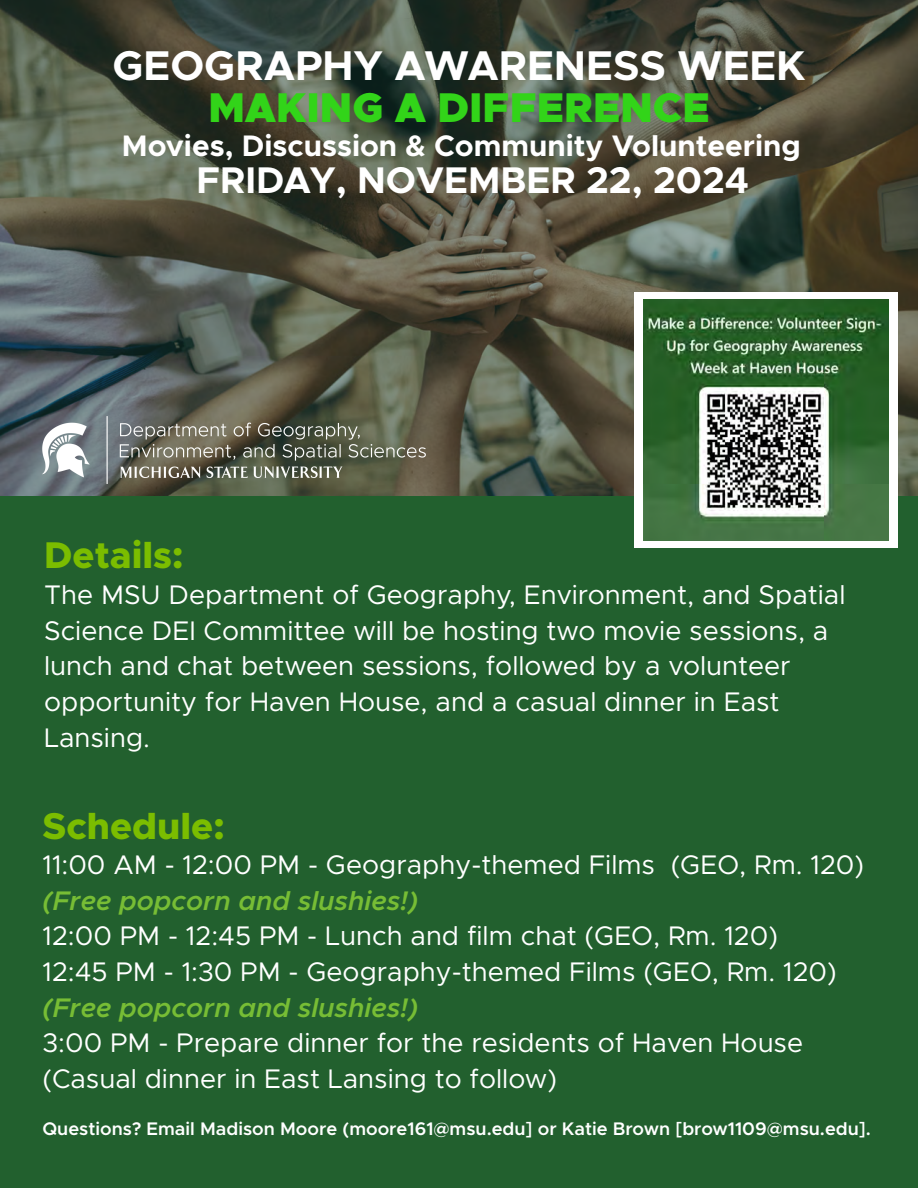
<style>
.page{position:relative;width:918px;height:1188px;background:#22602e}
.page>*{position:absolute;margin:0;border:0;box-sizing:border-box;transform-origin:0 0}
.t1{font:700 41.85px/41.8px "Metropolis";color:#fff;text-align:center}
.t2{font:700 37.35px "Metropolis";color:#fff}
.t3{font:800 37.35px "Metropolis";color:#7bbd00}
.t4{font:700 29.85px "Metropolis";color:#fff}
.t5{font:27px/35.7px "Metropolis";color:#fff}
.t6{font:600 18.3px "Metropolis";color:#fff}
.s1{font-weight:900;color:#32d419}
.s2{font-weight:600;font-style:italic;color:#77bd35}
</style>
<div class="page">
<svg style="left:0;top:0;width:918px;height:495px;background:#4e5042"></svg>
<img style="left:42px;top:416px;width:385px;height:68px">
<div style="left:634px;top:292px;width:263px;height:256px;background:#fff"></div>
<img style="left:643px;top:300px;width:245px;height:240px">
<p class="t1" style="left:113px;top:45px;width:694px">GEOGRAPHY AWARENESS WEEK<br><span class="s1">MAKING A DIFFERENCE</span></p>
<p class="t4" style="left:122px;top:127px;width:680px">Movies, Discussion &amp; Community Volunteering</p>
<p class="t2" style="left:197px;top:157px;width:554px">FRIDAY, NOVEMBER 22, 2024</p>
<h1 class="t3" style="left:44px;top:532px;width:141px">Details:</h1>
<p class="t5" style="left:44px;top:577px;width:803px">The MSU Department of Geography, Environment, and Spatial Science DEI Committee will be hosting two movie sessions, a lunch and chat between sessions, followed by a volunteer opportunity for Haven House, and a casual dinner in East Lansing.</p>
<h1 class="t3" style="left:42px;top:802px;width:184px">Schedule:</h1>
<p class="t5" style="left:42px;top:847px;width:823px">11:00 AM - 12:00 PM - Geography-themed Films (GEO, Rm. 120) <span class="s2">(Free popcorn and slushies!)</span></p>
<p class="t5" style="left:42px;top:918px;width:796px">12:00 PM - 12:45 PM - Lunch and film chat (GEO, Rm. 120)<br>12:45 PM - 1:30 PM - Geography-themed Films (GEO, Rm. 120) <span class="s2">(Free popcorn and slushies!)</span></p>
<p class="t5" style="left:42px;top:1025px;width:762px">3:00 PM - Prepare dinner for the residents of Haven House (Casual dinner in East Lansing to follow)</p>
<p class="t6" style="left:42px;top:1118px;width:830px">Questions? Email Madison Moore (moore161@msu.edu] or Katie Brown [brow1109@msu.edu].</p>
</div>
